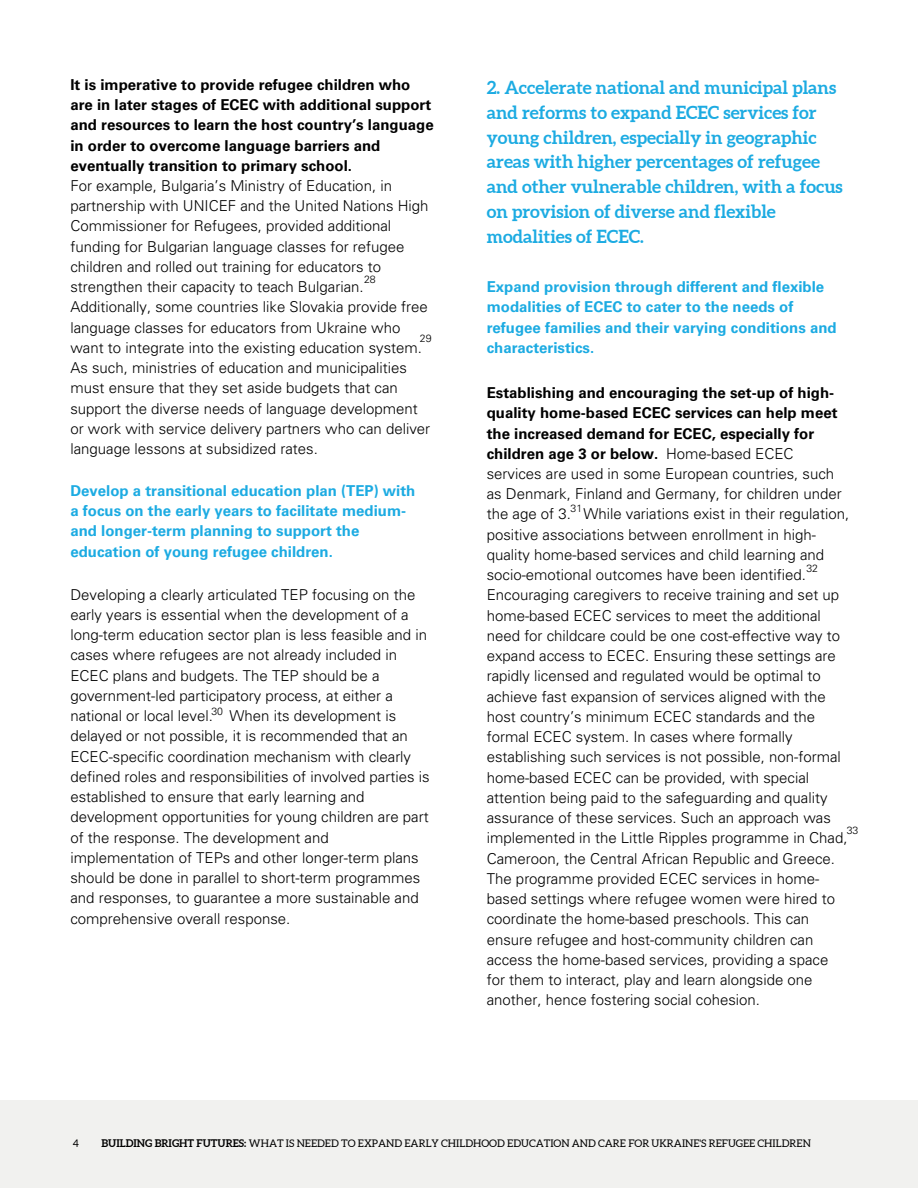
<style>
.page{position:relative;width:918px;height:1188px;background:#fff}
.page>*{position:absolute;margin:0;border:0;box-sizing:border-box;transform-origin:0 0}
.t1{font:700 18px/24.8px "Aleo";color:#1cabe2}
.t2{font:300 15px/20.2px "Univers LT Pro 45";color:#000}
.t3{font:700 15px/20.2px "Univers LT Pro 65";color:#000}
.t4{font:700 15px/20.2px "Univers LT Pro 65";color:#1cabe2}
.t5{font:10.5px "Aleo";color:#000}
.t6{font:300 10.5px "Univers LT Pro 45";color:#000}
.s1{font-family:"Univers LT Pro 45";font-weight:300}
.s2{font-weight:700}
</style>
<div class="page">
<div style="left:0;top:1101px;width:918px;height:87px;background:#eeeeec"></div>
<p class="t3" style="left:70px;top:76px;width:365px">It is imperative to provide refugee children who are in later stages of ECEC with additional support and resources to learn the host country’s language in order to overcome language barriers and eventually transition to primary school.</p>
<p class="t2" style="left:70px;top:177px;width:361px">For example, Bulgaria’s Ministry of Education, in partnership with UNICEF and the United Nations High Commissioner for Refugees, provided additional funding for Bulgarian language classes for refugee children and rolled out training for educators to strengthen their capacity to teach Bulgarian.<br>Additionally, some countries like Slovakia provide free language classes for educators from Ukraine who want to integrate into the existing education system.<br>As such, ministries of education and municipalities must ensure that they set aside budgets that can support the diverse needs of language development or work with service delivery partners who can deliver language lessons at subsidized rates.</p>
<p class="t6" style="left:364px;top:276px;width:13px">28</p>
<p class="t6" style="left:420px;top:334px;width:13px">29</p>
<p class="t4" style="left:70px;top:482px;width:346px">Develop a transitional education plan (TEP) with a focus on the early years to facilitate medium&shy;and longer-term planning to support the education of young refugee children.</p>
<p class="t2" style="left:70px;top:586px;width:361px">Developing a clearly articulated TEP focusing on the early years is essential when the development of a long-term education sector plan is less feasible and in cases where refugees are not already included in ECEC plans and budgets. The TEP should be a government-led participatory process, at either a national or local level. When its development is delayed or not possible, it is recommended that an ECEC-specific coordination mechanism with clearly defined roles and responsibilities of involved parties is established to ensure that early learning and development opportunities for young children are part of the response. The development and implementation of TEPs and other longer-term plans should be done in parallel to short-term programmes and responses, to guarantee a more sustainable and comprehensive overall response.</p>
<p class="t6" style="left:211px;top:708px;width:13px">30</p>
<p class="t1" style="left:487px;top:75px;width:358px">2. Accelerate national and municipal plans and reforms to expand ECEC services for young children, especially in geographic areas with higher percentages of refugee and other vulnerable children, with a focus on provision of diverse and flexible modalities of ECEC.</p>
<p class="t4" style="left:487px;top:279px;width:351px">Expand provision through different and flexible modalities of ECEC to cater to the needs of refugee families and their varying conditions and characteristics.</p>
<p class="t3" style="left:487px;top:385px;width:352px">Establishing and encouraging the set-up of high&shy;quality home-based ECEC services can help meet the increased demand for ECEC, especially for children age 3 or below. <span class="s1">Home-based ECEC</span></p>
<p class="t2" style="left:487px;top:465px;width:364px">services are used in some European countries, such as Denmark, Finland and Germany, for children under the age of 3. While variations exist in their regulation, positive associations between enrollment in high&shy;quality home-based services and child learning and socio-emotional outcomes have been identified.<br>Encouraging caregivers to receive training and set up home-based ECEC services to meet the additional need for childcare could be one cost-effective way to expand access to ECEC. Ensuring these settings are rapidly licensed and regulated would be optimal to achieve fast expansion of services aligned with the host country’s minimum ECEC standards and the formal ECEC system. In cases where formally establishing such services is not possible, non-formal home-based ECEC can be provided, with special attention being paid to the safeguarding and quality assurance of these services. Such an approach was implemented in the Little Ripples programme in Chad, Cameroon, the Central African Republic and Greece.<br>The programme provided ECEC services in home&shy;based settings where refugee women were hired to coordinate the home-based preschools. This can ensure refugee and host-community children can access the home-based services, providing a space for them to interact, play and learn alongside one another, hence fostering social cohesion.</p>
<p class="t6" style="left:571px;top:504px;width:13px">31</p>
<p class="t6" style="left:806px;top:564px;width:13px">32</p>
<p class="t6" style="left:847px;top:826px;width:13px">33</p>
<p class="t5" style="left:73px;top:1138px;width:8px">4</p>
<p class="t5" style="left:101px;top:1138px;width:711px"><span class="s2">BUILDING BRIGHT FUTURES:</span> WHAT IS NEEDED TO EXPAND EARLY CHILDHOOD EDUCATION AND CARE FOR UKRAINE'S REFUGEE CHILDREN</p>
</div>
